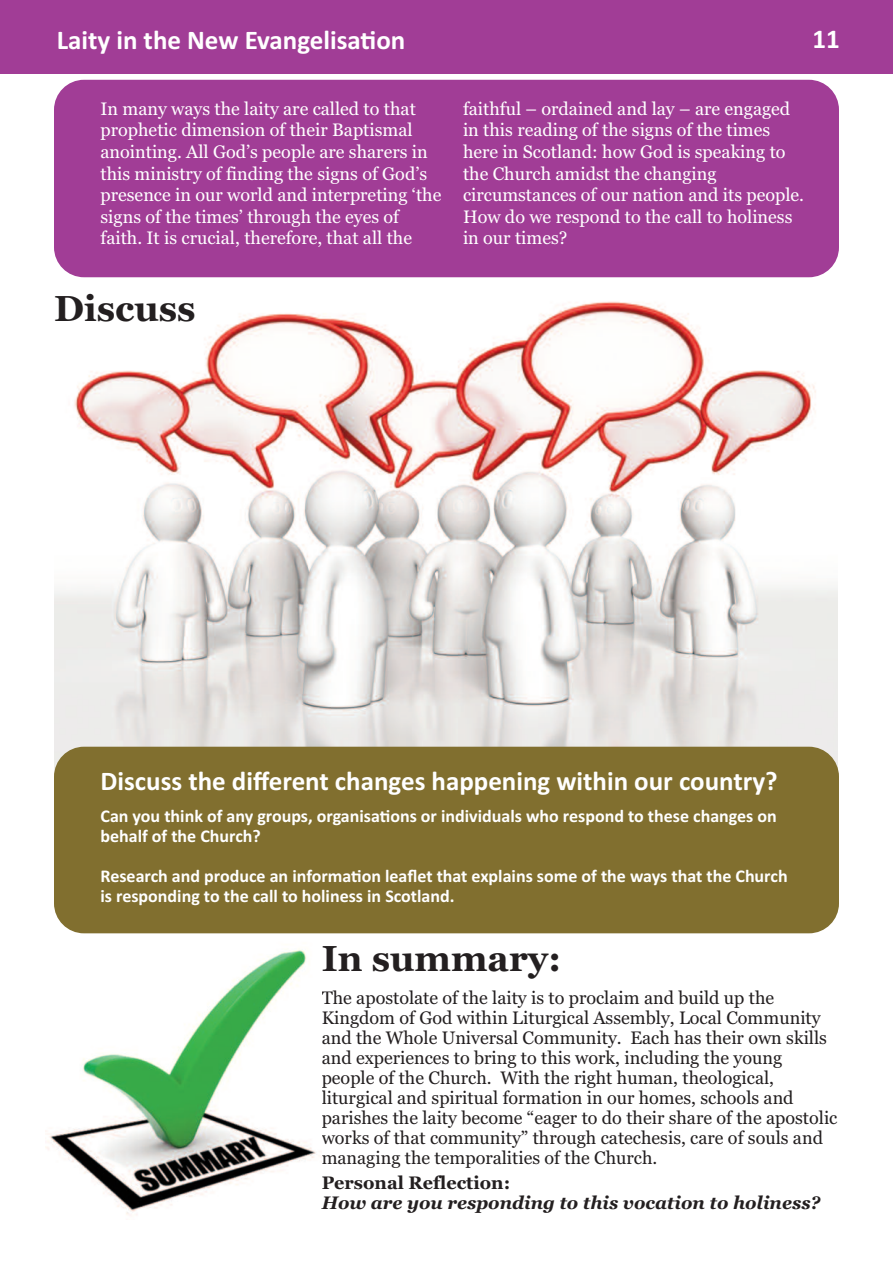
<style>
.page{position:relative;width:893px;height:1263px;background:#fff}
.page>*{position:absolute;margin:0;border:0;box-sizing:border-box;transform-origin:0 0}
.t1{font:700 36px "Georgia";color:#231f20}
.t2{font:700 27px "Calibri";color:#fff}
.t3{font:18px/21.6px "Georgia";color:#fff}
.t4{font:18px/20px "Georgia";color:#231f20}
.t5{font:700 18px/20.1px "Calibri";color:#fff}
.t6{font:italic 700 18px "Georgia";color:#231f20}
.t7{font:700 18px "Georgia";color:#231f20}
</style>
<div class="page">
<div style="left:0;top:0;width:893px;height:74px;background:#a13d96"></div>
<img style="left:46px;top:949px;width:276px;height:266px">
<img style="left:55px;top:301px;width:783px;height:467px">
<div style="left:54px;top:747px;width:785px;height:186px;background:#816f2f;border-radius:30px"></div>
<div style="left:54px;top:80px;width:785px;height:197px;background:#a13d96;border-radius:30px"></div>
<h2 class="t2" style="left:57px;top:23px;width:350px">Laity in the New Evangelisation</h2>
<h2 class="t2" style="left:813px;top:23px;width:29px">11</h2>
<p class="t3" style="left:100px;top:98px;width:342px">In many ways the laity are called to that prophetic dimension of their Baptismal anointing. All God’s people are sharers in this ministry of finding the signs of God’s presence in our world and interpreting ‘the signs of the times’ through the eyes of faith. It is crucial, therefore, that all the</p>
<p class="t3" style="left:463px;top:98px;width:343px">faithful – ordained and lay – are engaged in this reading of the signs of the times here in Scotland: how God is speaking to the Church amidst the changing circumstances of our nation and its people.<br>How do we respond to the call to holiness in our times?</p>
<h1 class="t1" style="left:54px;top:288px;width:143px">Discuss</h1>
<h2 class="t2" style="left:100px;top:765px;width:679px">Discuss the different changes happening within our country?</h2>
<p class="t5" style="left:100px;top:805px;width:678px">Can you think of any groups, organisations or individuals who respond to these changes on behalf of the Church?</p>
<p class="t5" style="left:101px;top:866px;width:689px">Research and produce an information leaflet that explains some of the ways that the Church is responding to the call to holiness in Scotland.</p>
<h1 class="t1" style="left:322px;top:938px;width:241px">In summary:</h1>
<p class="t4" style="left:322px;top:988px;width:517px">The apostolate of the laity is to proclaim and build up the Kingdom of God within Liturgical Assembly, Local Community and the Whole Universal Community. Each has their own skills and experiences to bring to this work, including the young people of the Church. With the right human, theological, liturgical and spiritual formation in our homes, schools and parishes the laity become “eager to do their share of the apostolic works of that community” through catechesis, care of souls and managing the temporalities of the Church.</p>
<p class="t7" style="left:322px;top:1172px;width:190px">Personal Reflection:</p>
<p class="t6" style="left:322px;top:1192px;width:500px">How are you responding to this vocation to holiness?</p>
</div>
